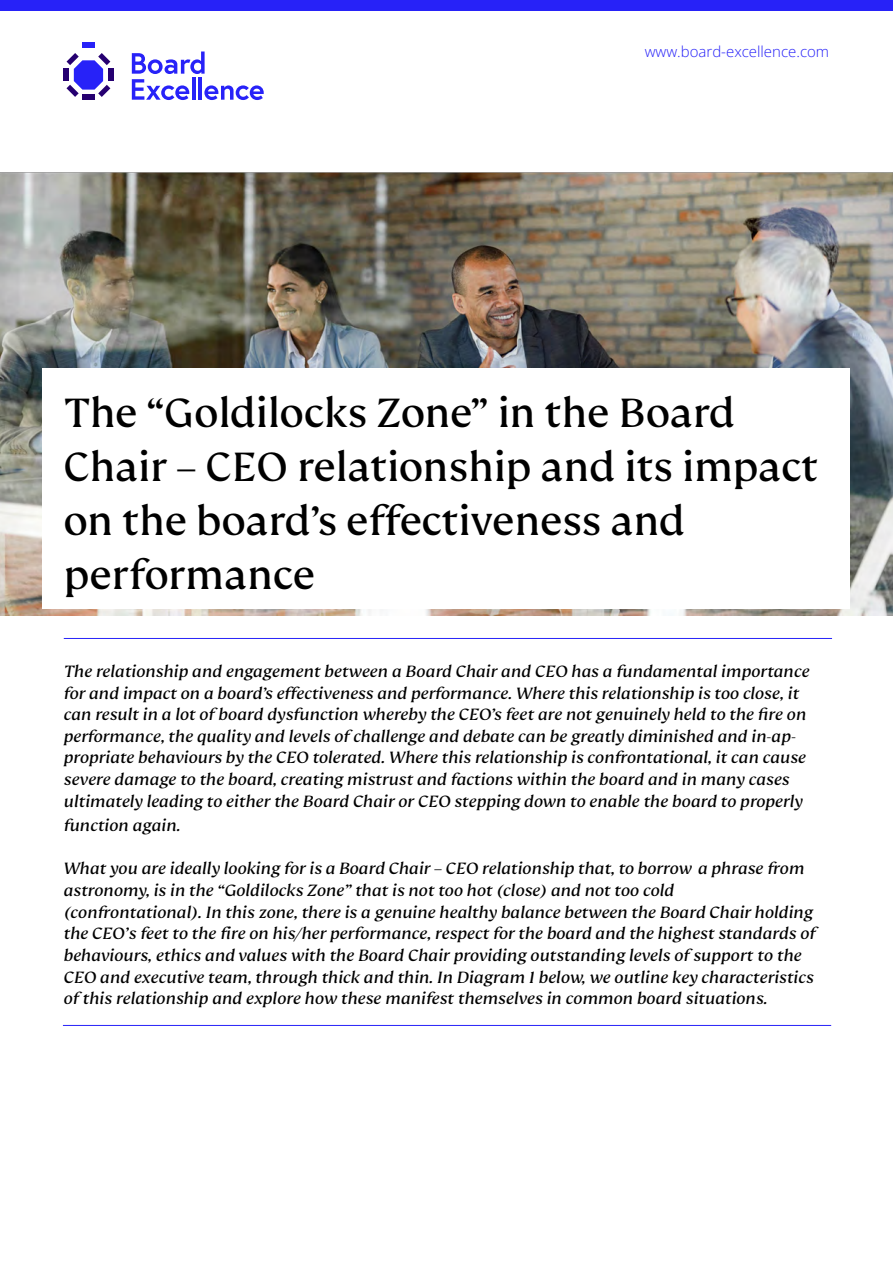
<style>
.page{position:relative;width:893px;height:1263px;background:#fff}
.page>*{position:absolute;margin:0;border:0;box-sizing:border-box;transform-origin:0 0}
.t1{font:45px/54px "FS Kim";color:#000}
.t2{font:italic 18px/21.6px "FS Kim";color:#000}
.t3{font:300 15px "Open Sans";color:#2722f8}
</style>
<div class="page">
<img style="left:0;top:42px;width:893px;height:573px">
<div style="left:43px;top:368px;width:807px;height:240px;background:#fff"></div>
<svg style="left:132px;top:52px;width:132px;height:48px"></svg>
<div style="left:82px;top:43px;width:13px;height:5px;background:#2722f8"></div>
<div style="left:64px;top:69px;width:5px;height:12px;background:#260071"></div>
<div style="left:82px;top:95px;width:12px;height:5px;background:#260071"></div>
<div style="left:108px;top:69px;width:5px;height:12px;background:#260071"></div>
<svg style="left:67px;top:53px;width:43px;height:44px"></svg>
<div style="left:0;top:0;width:893px;height:11px;background:#2722f8"></div>
<hr style="left:64px;top:638px;width:768px;height:1px;background:#2722f8">
<hr style="left:63px;top:1025px;width:768px;height:1px;background:#2722f8">
<p class="t3" style="left:645px;top:41px;width:186px">www.board-excellence.com</p>
<h1 class="t1" style="left:64px;top:386px;width:756px">The “Goldilocks Zone” in the Board<br>Chair – CEO relationship and its impact on the board’s effectiveness and performance</h1>
<p class="t2" style="left:64px;top:660px;width:747px">The relationship and engagement between a Board Chair and CEO has a fundamental importance for and impact on a board’s effectiveness and performance. Where this relationship is too close, it can result in a lot of board dysfunction whereby the CEO’s feet are not genuinely held to the fire on performance, the quality and levels of challenge and debate can be greatly diminished and in-ap&shy;propriate behaviours by the CEO tolerated. Where this relationship is confrontational, it can cause severe damage to the board, creating mistrust and factions within the board and in many cases ultimately leading to either the Board Chair or CEO stepping down to enable the board to properly</p>
<p class="t2" style="left:64px;top:815px;width:118px">function again.</p>
<p class="t2" style="left:64px;top:858px;width:753px">What you are ideally looking for is a Board Chair – CEO relationship that, to borrow a phrase from astronomy, is in the “Goldilocks Zone” that is not too hot (close) and not too cold (confrontational). In this zone, there is a genuine healthy balance between the Board Chair holding the CEO’s feet to the fire on his/her performance, respect for the board and the highest standards of behaviours, ethics and values with the Board Chair providing outstanding levels of support to the CEO and executive team, through thick and thin. In Diagram 1 below, we outline key characteristics of this relationship and explore how these manifest themselves in common board situations.</p>
</div>
